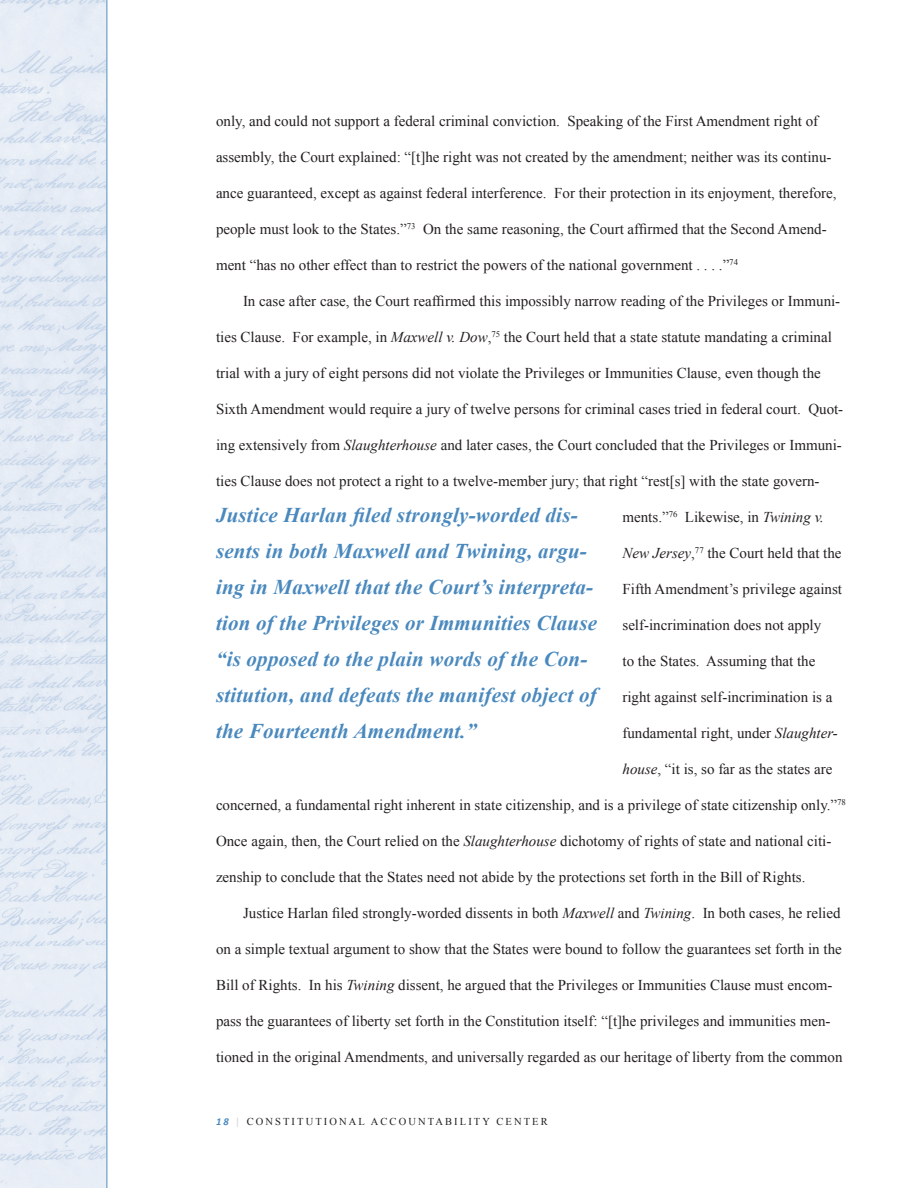
<style>
.page{position:relative;width:918px;height:1188px;background:#fff}
.page>*{position:absolute;margin:0;border:0;box-sizing:border-box;transform-origin:0 0}
.Pullquote{font:italic 700 21px/36px "Times New Roman";letter-spacing:.01em;color:#4a89be}
.Body_Copy{font:15px "Times New Roman";color:#231f20}
.t1{font:10.5px "Times New Roman";letter-spacing:.2em;color:#231f20}
.s1{font-style:italic}
.s2{font-family:"Calibri";font-weight:700;font-style:italic;color:#4a89be}
.s3{font-family:"Calibri";color:#d1d2d4}
</style>
<div class="page">
<img style="left:0;top:0;width:106px;height:1188px">
<hr style="left:106px;top:0;width:1px;height:1188px;background:#4a89be">
<p class="Body_Copy" style="left:216px;top:111px;width:604px">only, and could not support a federal criminal conviction. Speaking of the First Amendment right of</p>
<p class="Body_Copy" style="left:216px;top:147px;width:617px">assembly, the Court explained: “[t]he right was not created by the amendment; neither was its continu-</p>
<p class="Body_Copy" style="left:216px;top:183px;width:622px">ance guaranteed, except as against federal interference. For their protection in its enjoyment, therefore,</p>
<p class="Body_Copy" style="left:216px;top:219px;width:612px">people must look to the States.”<sup>73</sup> On the same reasoning, the Court affirmed that the Second Amend-</p>
<p class="Body_Copy" style="left:216px;top:255px;width:524px">ment “has no other effect than to restrict the powers of the national government . . . .”<sup>74</sup></p>
<p class="Body_Copy" style="left:243px;top:291px;width:599px">In case after case, the Court reaffirmed this impossibly narrow reading of the Privileges or Immuni-</p>
<p class="Body_Copy" style="left:216px;top:327px;width:617px">ties Clause. For example, in <span class="s1">Maxwell v. Dow</span>,<sup>75</sup> the Court held that a state statute mandating a criminal</p>
<p class="Body_Copy" style="left:216px;top:363px;width:606px">trial with a jury of eight persons did not violate the Privileges or Immunities Clause, even though the</p>
<p class="Body_Copy" style="left:216px;top:399px;width:629px">Sixth Amendment would require a jury of twelve persons for criminal cases tried in federal court. Quot-</p>
<p class="Body_Copy" style="left:216px;top:435px;width:627px">ing extensively from <span class="s1">Slaughterhouse</span> and later cases, the Court concluded that the Privileges or Immuni-</p>
<p class="Body_Copy" style="left:216px;top:471px;width:605px">ties Clause does not protect a right to a twelve-member jury; that right “rest[s] with the state govern-</p>
<p class="Body_Copy" style="left:622px;top:507px;width:203px">ments.”<sup>76</sup> Likewise, in <span class="s1">Twining v.</span></p>
<p class="Body_Copy" style="left:622px;top:543px;width:221px"><span class="s1">New Jersey</span>,<sup>77</sup> the Court held that the</p>
<p class="Body_Copy" style="left:622px;top:579px;width:221px">Fifth Amendment’s privilege against</p>
<p class="Body_Copy" style="left:622px;top:615px;width:200px">self-incrimination does not apply</p>
<p class="Body_Copy" style="left:622px;top:651px;width:194px">to the States. Assuming that the</p>
<p class="Body_Copy" style="left:622px;top:687px;width:211px">right against self-incrimination is a</p>
<p class="Body_Copy" style="left:622px;top:723px;width:217px">fundamental right, under <span class="s1">Slaughter-</span></p>
<p class="Body_Copy" style="left:622px;top:759px;width:211px"><span class="s1">house</span>, “it is, so far as the states are</p>
<p class="Body_Copy" style="left:216px;top:795px;width:631px">concerned, a fundamental right inherent in state citizenship, and is a privilege of state citizenship only.”<sup>78</sup></p>
<p class="Body_Copy" style="left:216px;top:831px;width:617px">Once again, then, the Court relied on the <span class="s1">Slaughterhouse</span> dichotomy of rights of state and national citi-</p>
<p class="Body_Copy" style="left:216px;top:867px;width:591px">zenship to conclude that the States need not abide by the protections set forth in the Bill of Rights.</p>
<p class="Body_Copy" style="left:243px;top:903px;width:599px">Justice Harlan filed strongly-worded dissents in both <span class="s1">Maxwell</span> and <span class="s1">Twining</span>. In both cases, he relied</p>
<p class="Body_Copy" style="left:216px;top:939px;width:627px">on a simple textual argument to show that the States were bound to follow the guarantees set forth in the</p>
<p class="Body_Copy" style="left:216px;top:975px;width:618px">Bill of Rights. In his <span class="s1">Twining</span> dissent, he argued that the Privileges or Immunities Clause must encom-</p>
<p class="Body_Copy" style="left:216px;top:1011px;width:616px">pass the guarantees of liberty set forth in the Constitution itself: “[t]he privileges and immunities men-</p>
<p class="Body_Copy" style="left:216px;top:1047px;width:628px">tioned in the original Amendments, and universally regarded as our heritage of liberty from the common</p>
<p class="Pullquote" style="left:216px;top:496px;width:383px">Justice Harlan filed strongly-worded dis&shy;sents in both Maxwell and Twining, argu&shy;ing in Maxwell that the Court’s interpreta&shy;tion of the Privileges or Immunities Clause “is opposed to the plain words of the Con&shy;stitution, and defeats the manifest object of the Fourteenth Amendment.”</p>
<p class="t1" style="left:216px;top:1114px;width:333px"><span class="s2">18</span> <span class="s3">|</span> CONSTITUTIONAL ACCOUNTABILITY CENTER</p>
</div>
